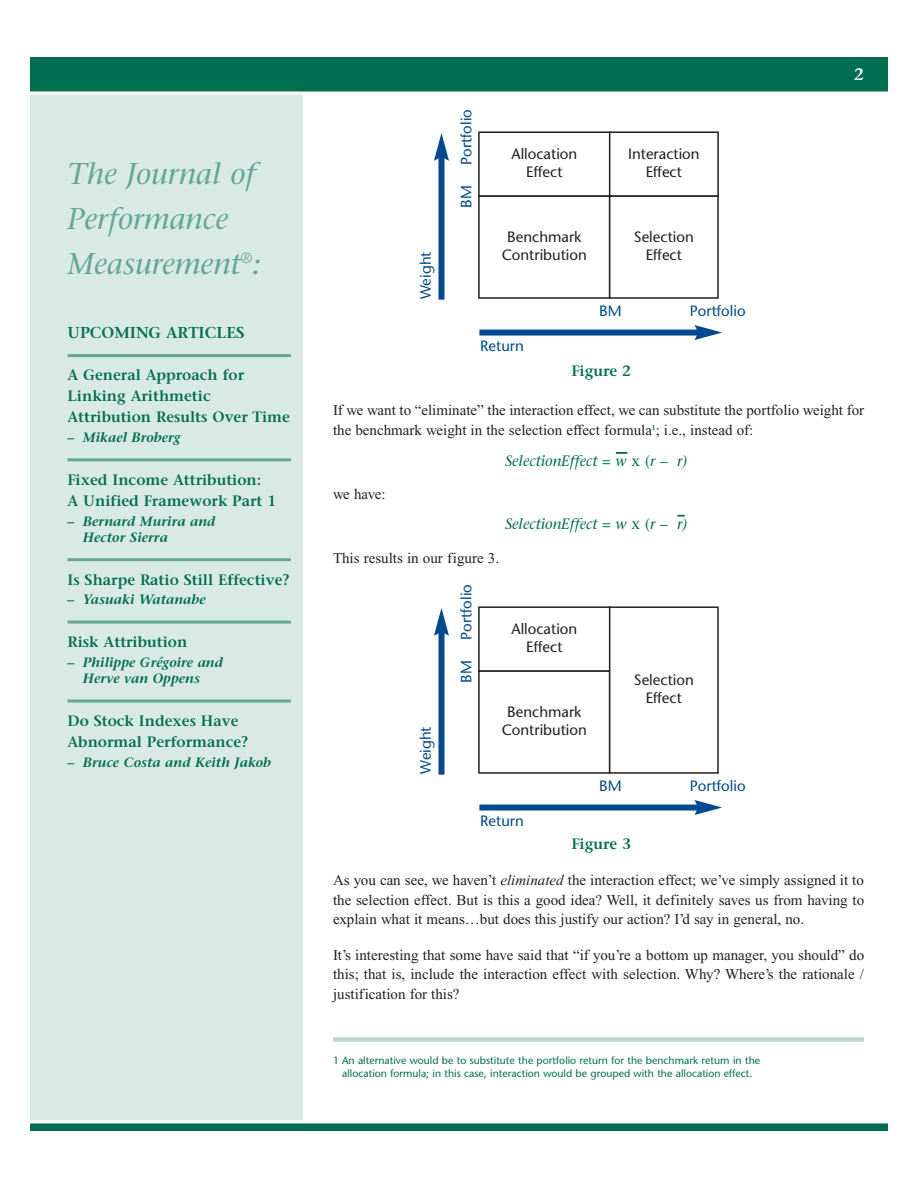
<style>
.page{position:relative;width:918px;height:1188px;background:#fff}
.page>*{position:absolute;margin:0;border:0;box-sizing:border-box;transform-origin:0 0}
.t1{font:italic 30px/45px "Stone Serif";color:#64a796}
.t2{font:600 16.5px "Stone Serif";color:#fff}
.t3{font:600 15.75px "Stone Serif";color:#006e51}
.t4{font:15px/19.5px "Times New Roman";color:#231f20;text-align:justify}
.t5{font:600 15px/21px "Stone Serif";color:#006e51}
.t6{font:15px/18px "Stone Sans";color:#231f20;text-align:center}
.t7{font:15px "Stone Sans";color:#014990}
.t8{font:italic 15px "Stone Serif";color:#006e51}
.t9{font:italic 600 13.5px/16.5px "Stone Serif";color:#006e51}
.t10{font:10.5px/12.6px "Stone Sans";color:#006e51;text-align:center}
.s1{font-style:normal}
.s2{font-style:italic}
</style>
<div class="page">
<div style="left:28px;top:90px;width:276px;height:1032px;background:#d9eae5"></div>
<div style="left:27px;top:89px;width:279px;height:1035px;border:3px solid #fff"></div>
<div style="left:333px;top:1037px;width:531px;height:5px;background:#bad6ce"></div>
<div style="left:28px;top:56px;width:862px;height:37px;background:#006e51"></div>
<div style="left:27px;top:54px;width:864px;height:40px;border:3px solid #fff"></div>
<div style="left:28px;top:1122px;width:862px;height:10px;background:#006e51"></div>
<div style="left:27px;top:1120px;width:864px;height:14px;border:3px solid #fff"></div>
<hr style="left:68px;top:354px;width:223px;height:3px;background:#64a796">
<hr style="left:68px;top:458px;width:223px;height:3px;background:#64a796">
<hr style="left:68px;top:558px;width:223px;height:3px;background:#64a796">
<hr style="left:68px;top:621px;width:223px;height:3px;background:#64a796">
<hr style="left:68px;top:699px;width:223px;height:3px;background:#64a796">
<div style="left:478px;top:131px;width:133px;height:66px;border:2px solid #231f20"></div>
<div style="left:609px;top:131px;width:110px;height:66px;border:2px solid #231f20"></div>
<div style="left:478px;top:195px;width:132px;height:104px;border:2px solid #231f20"></div>
<div style="left:609px;top:195px;width:110px;height:104px;border:2px solid #231f20"></div>
<div style="left:479px;top:330px;width:221px;height:6px;background:#014990"></div>
<svg style="left:695px;top:325px;width:27px;height:15px"></svg>
<div style="left:438px;top:155px;width:6px;height:145px;background:#014990"></div>
<svg style="left:434px;top:133px;width:15px;height:28px"></svg>
<div style="left:478px;top:606px;width:133px;height:66px;border:2px solid #231f20"></div>
<div style="left:478px;top:670px;width:132px;height:104px;border:2px solid #231f20"></div>
<div style="left:609px;top:606px;width:110px;height:168px;border:2px solid #231f20"></div>
<div style="left:479px;top:805px;width:221px;height:6px;background:#014990"></div>
<svg style="left:695px;top:800px;width:27px;height:15px"></svg>
<div style="left:438px;top:630px;width:6px;height:145px;background:#014990"></div>
<svg style="left:434px;top:608px;width:15px;height:28px"></svg>
<svg style="left:616px;top:452px;width:11px;height:2px"></svg>
<svg style="left:677px;top:515px;width:8px;height:2px"></svg>
<h1 class="t1" style="left:68px;top:154px;width:195px">The Journal of<br>Performance<br>Measurement<sup>®</sup>:</h1>
<p class="t3" style="left:68px;top:326px;width:179px">UPCOMING ARTICLES</p>
<p class="t5" style="left:68px;top:366px;width:224px">A General Approach for<br>Linking Arithmetic<br>Attribution Results Over Time</p>
<p class="t9" style="left:68px;top:431px;width:115px">– Mikael Broberg</p>
<p class="t5" style="left:68px;top:471px;width:210px">Fixed Income Attribution:<br>A Unified Framework Part 1</p>
<p class="t9" style="left:83px;top:514px;width:134px;text-indent:-15px">– Bernard Murira and<br>Hector Sierra</p>
<p class="t5" style="left:68px;top:571px;width:224px">Is Sharpe Ratio Still Effective?</p>
<p class="t9" style="left:68px;top:593px;width:140px">– Yasuaki Watanabe</p>
<p class="t5" style="left:68px;top:633px;width:121px">Risk Attribution</p>
<p class="t9" style="left:68px;top:655px;width:157px;text-align:center">– Philippe Grégoire and<br>Herve van Oppens</p>
<p class="t5" style="left:68px;top:712px;width:183px">Do Stock Indexes Have<br>Abnormal Performance?</p>
<p class="t9" style="left:68px;top:755px;width:205px">– Bruce Costa and Keith Jakob</p>
<p class="t7" style="left:420px;top:299px;width:49px;rotate:-90deg">Weight</p>
<p class="t7" style="left:461px;top:165px;width:57px;rotate:-90deg">Portfolio</p>
<p class="t7" style="left:461px;top:208px;width:24px;rotate:-90deg">BM</p>
<p class="t6" style="left:512px;top:146px;width:67px">Allocation<br>Effect</p>
<p class="t6" style="left:628px;top:146px;width:73px">Interaction<br>Effect</p>
<p class="t6" style="left:502px;top:229px;width:87px">Benchmark<br>Contribution</p>
<p class="t6" style="left:634px;top:229px;width:61px">Selection<br>Effect</p>
<p class="t7" style="left:480px;top:340px;width:45px">Return</p>
<p class="t7" style="left:599px;top:305px;width:24px">BM</p>
<p class="t7" style="left:690px;top:305px;width:57px">Portfolio</p>
<p class="t5" style="left:572px;top:362px;width:61px">Figure 2</p>
<p class="t2" style="left:854px;top:68px;width:11px">2</p>
<p class="t4" style="left:333px;top:402px;width:533px">If we want to “eliminate” the interaction effect, we can substitute the portfolio weight for the benchmark weight in the selection effect formula<sup>1</sup>; i.e., instead of:</p>
<p class="t4" style="left:333px;top:485px;width:54px">we have:</p>
<p class="t8" style="left:505px;top:455px;width:184px">SelectionEffect <span class="s1">=</span> w <span class="s1">x (</span>r <span class="s1">–</span> r)</p>
<p class="t8" style="left:505px;top:518px;width:184px">SelectionEffect <span class="s1">=</span> w <span class="s1">x (</span>r <span class="s1">–</span> r)</p>
<p class="t4" style="left:333px;top:549px;width:168px">This results in our figure 3.</p>
<p class="t7" style="left:461px;top:640px;width:57px;rotate:-90deg">Portfolio</p>
<p class="t7" style="left:461px;top:683px;width:24px;rotate:-90deg">BM</p>
<p class="t6" style="left:512px;top:621px;width:67px">Allocation<br>Effect</p>
<p class="t7" style="left:420px;top:774px;width:49px;rotate:-90deg">Weight</p>
<p class="t6" style="left:502px;top:704px;width:87px">Benchmark<br>Contribution</p>
<p class="t7" style="left:480px;top:815px;width:45px">Return</p>
<p class="t6" style="left:634px;top:672px;width:61px">Selection<br>Effect</p>
<p class="t7" style="left:599px;top:780px;width:24px">BM</p>
<p class="t7" style="left:690px;top:780px;width:57px">Portfolio</p>
<p class="t5" style="left:572px;top:835px;width:61px">Figure 3</p>
<p class="t4" style="left:333px;top:872px;width:533px">As you can see, we haven’t <span class="s2">eliminated</span> the interaction effect; we’ve simply assigned it to the selection effect. But is this a good idea? Well, it definitely saves us from having to explain what it means…but does this justify our action? I’d say in general, no.</p>
<p class="t4" style="left:333px;top:947px;width:533px">It’s interesting that some have said that “if you’re a bottom up manager, you should” do this; that is, include the interaction effect with selection. Why? Where’s the rationale / justification for this?</p>
<p class="t10" style="left:333px;top:1056px;width:429px">1 An alternative would be to substitute the portfolio return for the benchmark return in the allocation formula; in this case, interaction would be grouped with the allocation effect.</p>
</div>
